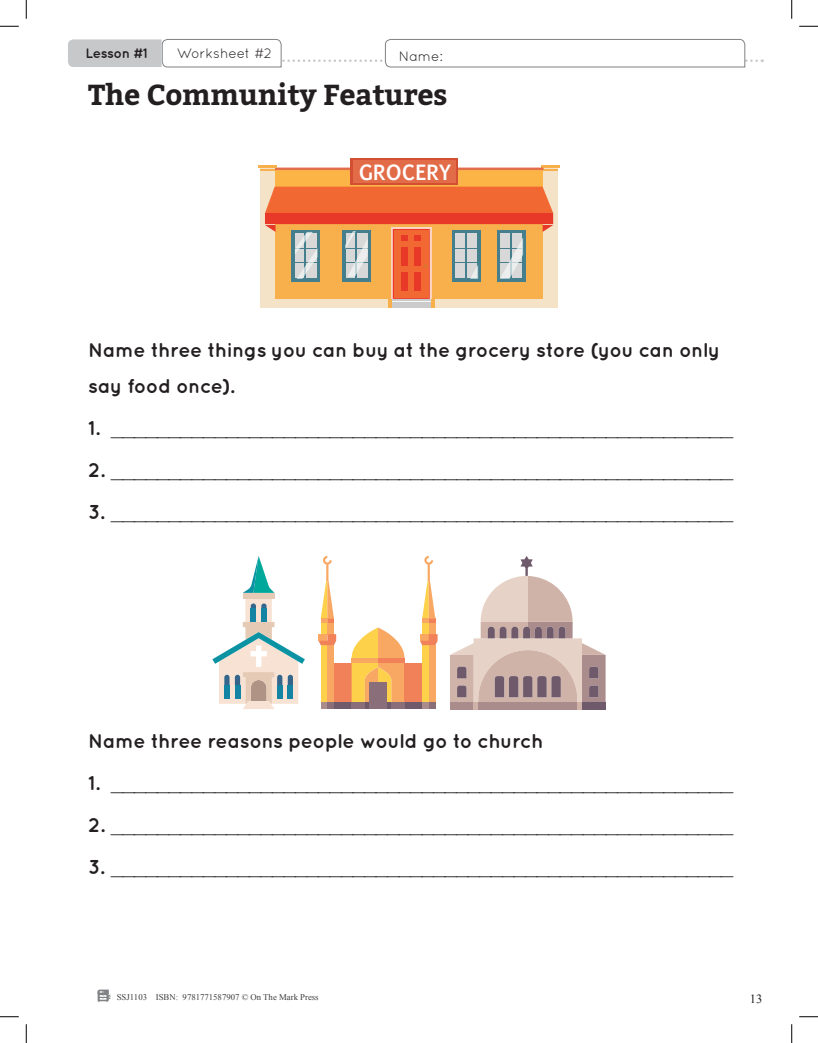
<style>
.page{position:relative;width:818px;height:1043px;background:#fff}
.page>*{position:absolute;margin:0;border:0;box-sizing:border-box;transform-origin:0 0}
.t1{font:700 28.75px "Bitter";letter-spacing:-.01em;color:#231f20}
.t2{font:700 20.12px "Euphemia UCAS";color:#fff}
.t3{font:20px "Quicksand";color:#231f20}
.t4{font:700 20px/36.2px "Quicksand";letter-spacing:-.02em;color:#231f20}
.t5{font:13.75px "Quicksand";color:#231f20}
.t6{font:700 13.75px "Quicksand";letter-spacing:-.025em;color:#231f20}
.t7{font:12.5px "Times New Roman";color:#231f20}
.t8{font:8.75px "Times New Roman";color:#3e3e3f}
.s1{font-weight:700}
</style>
<div class="page">
<svg style="left:97px;top:989px;width:13px;height:12px"></svg>
<svg style="left:68px;top:39px;width:694px;height:29px"></svg>
<div style="left:272px;top:170px;width:130px;height:52px;background:#fcb446"></div>
<div style="left:401px;top:170px;width:143px;height:52px;background:#fcb446"></div>
<div style="left:542px;top:168px;width:15px;height:139px;background:#f4e3c6"></div>
<div style="left:260px;top:168px;width:14px;height:139px;background:#f4e3c6"></div>
<svg style="left:258px;top:166px;width:301px;height:5px"></svg>
<svg style="left:265px;top:187px;width:288px;height:121px;background:#e39563"></svg>
<svg style="left:350px;top:158px;width:108px;height:26px"></svg>
<div style="left:353px;top:160px;width:102px;height:22px;background:#e36c48"></div>
<svg style="left:212px;top:556px;width:93px;height:153px"></svg>
<div style="left:334px;top:662px;width:17px;height:40px;background:#f08158"></div>
<div style="left:404px;top:662px;width:18px;height:40px;background:#f08158"></div>
<div style="left:404px;top:702px;width:18px;height:7px;background:#6f5a6b"></div>
<div style="left:334px;top:702px;width:17px;height:7px;background:#6f5a6b"></div>
<svg style="left:351px;top:627px;width:53px;height:82px;background:#f9c472"></svg>
<div style="left:369px;top:682px;width:18px;height:27px;background:#8a6e79"></div>
<div style="left:351px;top:702px;width:14px;height:7px;background:#8a6e79"></div>
<div style="left:391px;top:702px;width:13px;height:7px;background:#8a6e79"></div>
<hr style="left:351px;top:658px;width:27px;height:4px;background:#f9a864">
<div style="left:321px;top:645px;width:6px;height:57px;background:#fdd14a"></div>
<div style="left:321px;top:623px;width:6px;height:11px;background:#fdd14a"></div>
<div style="left:327px;top:623px;width:7px;height:11px;background:#f9a864"></div>
<div style="left:327px;top:645px;width:7px;height:57px;background:#f9a864"></div>
<div style="left:321px;top:702px;width:6px;height:7px;background:#aa8c8c"></div>
<div style="left:327px;top:702px;width:7px;height:7px;background:#8a6e79"></div>
<svg style="left:318px;top:634px;width:18px;height:11px"></svg>
<svg style="left:321px;top:556px;width:13px;height:67px"></svg>
<div style="left:422px;top:645px;width:7px;height:57px;background:#fdd14a"></div>
<div style="left:422px;top:623px;width:7px;height:11px;background:#fdd14a"></div>
<div style="left:429px;top:645px;width:6px;height:57px;background:#f9a864"></div>
<div style="left:429px;top:623px;width:6px;height:11px;background:#f9a864"></div>
<div style="left:422px;top:702px;width:7px;height:7px;background:#aa8c8c"></div>
<div style="left:429px;top:702px;width:6px;height:7px;background:#8a6e79"></div>
<svg style="left:420px;top:634px;width:17px;height:11px"></svg>
<svg style="left:422px;top:556px;width:13px;height:67px"></svg>
<hr style="left:378px;top:658px;width:26px;height:4px;background:#f08158">
<svg style="left:450px;top:556px;width:155px;height:153px"></svg>
<svg style="left:0;top:25px;width:19px;height:2px"></svg>
<svg style="left:799px;top:25px;width:19px;height:2px"></svg>
<svg style="left:0;top:1016px;width:19px;height:1px"></svg>
<svg style="left:799px;top:1016px;width:19px;height:1px"></svg>
<svg style="left:25px;top:0;width:2px;height:19px"></svg>
<svg style="left:25px;top:1024px;width:2px;height:18px"></svg>
<svg style="left:791px;top:0;width:1px;height:19px"></svg>
<svg style="left:791px;top:1024px;width:1px;height:18px"></svg>
<p class="t6" style="left:85px;top:45px;width:63px">Lesson #1</p>
<p class="t5" style="left:177px;top:46px;width:97px">Worksheet #2</p>
<p class="t5" style="left:399px;top:49px;width:45px">Name:</p>
<h1 class="t1" style="left:88px;top:72px;width:361px">The Community Features</h1>
<p class="t2" style="left:359px;top:157px;width:94px">GROCERY</p>
<p class="t4" style="left:88px;top:331px;width:633px">Name three things you can buy at the grocery store (you can only say food once).</p>
<p class="t3" style="left:88px;top:416px;width:646px"><span class="s1">1.</span> ______________________________________________________</p>
<p class="t3" style="left:88px;top:458px;width:646px"><span class="s1">2.</span> ______________________________________________________</p>
<p class="t3" style="left:88px;top:500px;width:646px"><span class="s1">3.</span> ______________________________________________________</p>
<p class="t4" style="left:88px;top:722px;width:456px">Name three reasons people would go to church</p>
<p class="t3" style="left:88px;top:771px;width:646px"><span class="s1">1.</span> ______________________________________________________</p>
<p class="t3" style="left:88px;top:813px;width:646px"><span class="s1">2.</span> ______________________________________________________</p>
<p class="t3" style="left:88px;top:855px;width:646px"><span class="s1">3.</span> ______________________________________________________</p>
<p class="t8" style="left:117px;top:991px;width:203px">SSJ1103 ISBN: 9781771587907 © On The Mark Press</p>
<p class="t7" style="left:749px;top:990px;width:14px">13</p>
</div>
